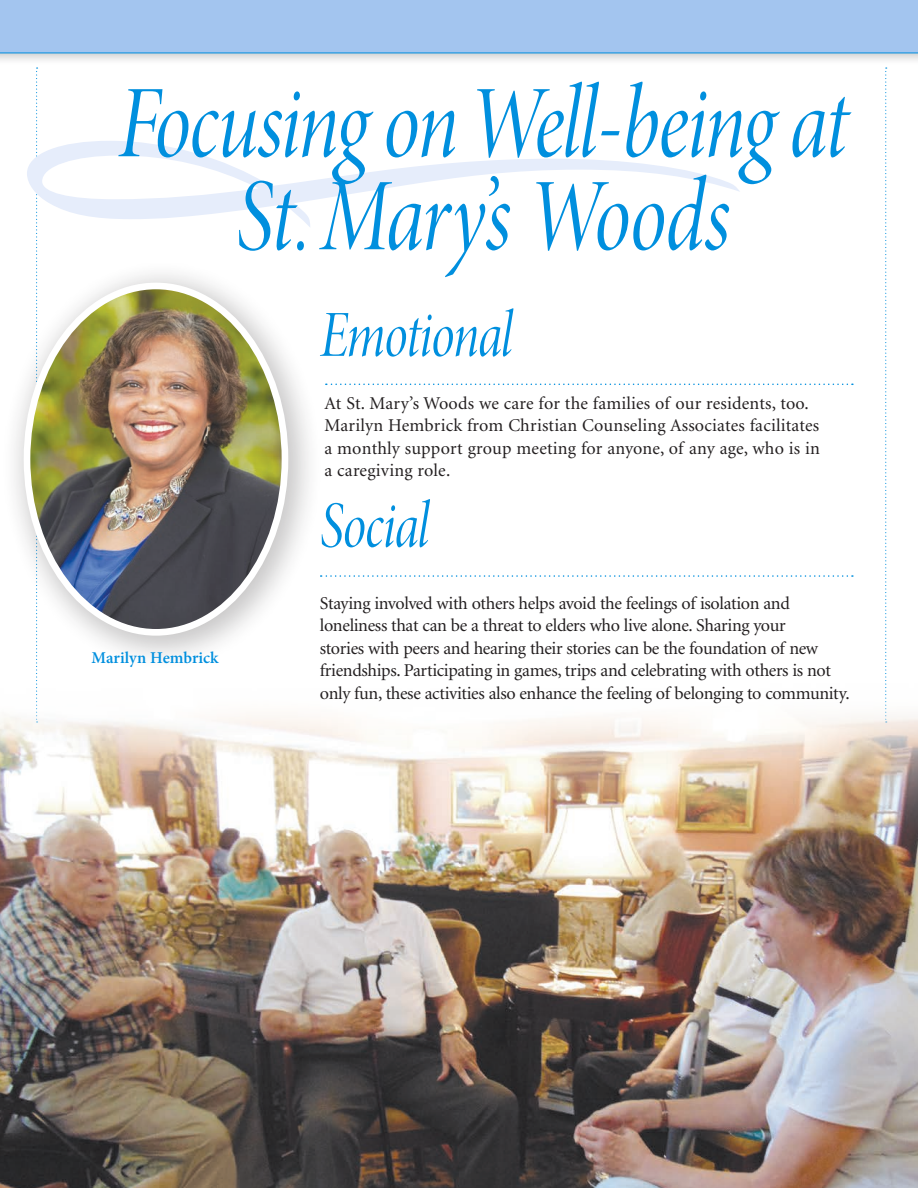
<style>
.page{position:relative;width:918px;height:1188px;background:#fff}
.page>*{position:absolute;margin:0;border:0;box-sizing:border-box;transform-origin:0 0}
.t1{font:390.15px "Type Embellishments Three Plain";color:#e6edfb;scale:1.4 1}
.Headline{font:103.5px/93px "Minion Pro It Disp";letter-spacing:-.025em;color:#008fde;text-align:center;scale:.8 1}
.Headline-2{font:66px "Minion Pro It Disp";letter-spacing:-.02em;color:#008fde;scale:.8 1}
.Body{font:18px/22.5px "Minion";letter-spacing:-.02em;color:#231f20}
.Body-2{font:18px/22.5px "Minion";letter-spacing:.01em;color:#231f20}
.t2{font:600 16.5px "Minion Pro";letter-spacing:-.005em;color:#008fde}
</style>
<div class="page">
<svg style="left:36px;top:68px;width:2px;height:191px"></svg>
<svg style="left:885px;top:68px;width:2px;height:592px"></svg>
<img style="left:0;top:662px;width:918px;height:526px">
<div style="left:0;top:0;width:918px;height:66px;background:#231f20;opacity:.25"></div>
<div style="left:0;top:0;width:918px;height:53px;background:#a3c5ef"></div>
<hr style="left:0;top:53px;width:918px;height:1px;background:#008fde">
<svg style="left:326px;top:384px;width:527px;height:1px"></svg>
<div style="left:0;top:260px;width:324px;height:411px;background:#231f20;opacity:.25"></div>
<img style="left:27px;top:286px;width:258px;height:346px">
<div style="left:24px;top:283px;width:264px;height:353px;border:7px solid #fff;border-radius:50%"></div>
<svg style="left:321px;top:575px;width:532px;height:2px"></svg>
<p class="Headline" style="left:118px;top:78px;width:915px">Focusing on Well-being at<br>St. Mary’s Woods</p>
<p class="t1" style="left:1px;top:-46px;width:548px">-</p>
<p class="Headline-2" style="left:320px;top:294px;width:242px">Emotional</p>
<p class="Body-2" style="left:325px;top:392px;width:497px">At St. Mary’s Woods we care for the families of our residents, too.<br>Marilyn Hembrick from Christian Counseling Associates facilitates a monthly support group meeting for anyone, of any age, who is in a caregiving role.</p>
<p class="t2" style="left:92px;top:646px;width:128px">Marilyn Hembrick</p>
<p class="Headline-2" style="left:320px;top:484px;width:138px">Social</p>
<p class="Body" style="left:320px;top:593px;width:531px">Staying involved with others helps avoid the feelings of isolation and loneliness that can be a threat to elders who live alone. Sharing your<br>stories with peers and hearing their stories can be the foundation of new friendships. Participating in games, trips and celebrating with others is not only fun, these activities also enhance the feeling of belonging to community.</p>
</div>
